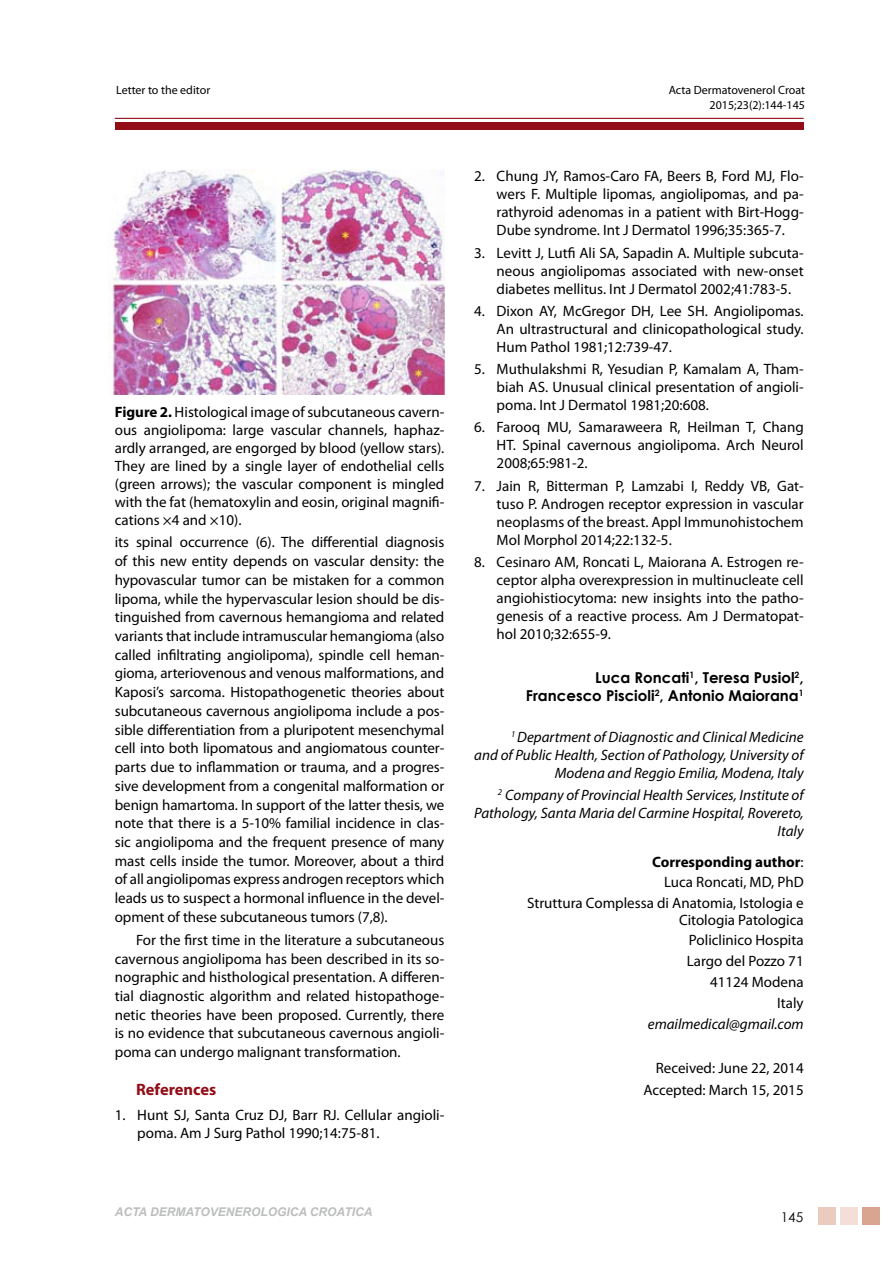
<style>
.page{position:relative;width:893px;height:1263px;background:#fff}
.page>*{position:absolute;margin:0;border:0;box-sizing:border-box;transform-origin:0 0}
.t1{font:700 16.5px "Myriad Pro";color:#930d17}
.t2{font:15px/18.8px "Myriad Pro";color:#000;text-align:justify}
.t3{font:italic 15px/18px "Myriad Pro";color:#000;text-align:right}
.t4{font:700 15px/18px "Century Gothic";color:#000;text-align:right}
.t5{font:13.5px "Century Gothic";color:#000}
.t6{font:12px/14.4px "Myriad Pro";color:#000;text-align:right}
.t7{font:italic 700 12px "Arial";color:#bcbdbe}
.s1{font-weight:700}
</style>
<div class="page">
<div style="left:115px;top:122px;width:689px;height:8px;background:#930d17"></div>
<hr style="left:115px;top:118px;width:689px;height:1px;background:#930d17">
<div style="left:818px;top:1207px;width:18px;height:18px;background:#eacbbe"></div>
<div style="left:840px;top:1207px;width:18px;height:18px;background:#f3dfd7"></div>
<div style="left:863px;top:1207px;width:17px;height:18px;background:#d9a591"></div>
<img style="left:108px;top:169px;width:336px;height:225px">
<p class="t6" style="left:116px;top:83px;width:96px">Letter to the editor</p>
<p class="t6" style="left:669px;top:83px;width:138px">Acta Dermatovenerol Croat<br>2015;23(2):144-145</p>
<p class="t2" style="left:115px;top:402px;width:331px;line-height:18px"><span class="s1">Figure 2.</span> Histological image of subcutaneous cavern&shy;ous angiolipoma: large vascular channels, haphaz&shy;ardly arranged, are engorged by blood (yellow stars).<br>They are lined by a single layer of endothelial cells (green arrows); the vascular component is mingled with the fat (hematoxylin and eosin, original magnifi&shy;cations ×4 and ×10).</p>
<p class="t2" style="left:115px;top:533px;width:331px">its spinal occurrence (6). The differential diagnosis of this new entity depends on vascular density: the hypovascular tumor can be mistaken for a common lipoma, while the hypervascular lesion should be dis&shy;tinguished from cavernous hemangioma and related variants that include intramuscular hemangioma (also called infiltrating angiolipoma), spindle cell heman&shy;gioma, arteriovenous and venous malformations, and Kaposi’s sarcoma. Histopathogenetic theories about subcutaneous cavernous angiolipoma include a pos&shy;sible differentiation from a pluripotent mesenchymal cell into both lipomatous and angiomatous counter&shy;parts due to inflammation or trauma, and a progres&shy;sive development from a congenital malformation or benign hamartoma. In support of the latter thesis, we note that there is a 5-10% familial incidence in clas&shy;sic angiolipoma and the frequent presence of many mast cells inside the tumor. Moreover, about a third of all angiolipomas express androgen receptors which leads us to suspect a hormonal influence in the devel&shy;opment of these subcutaneous tumors (7,8).</p>
<p class="t2" style="left:115px;top:930px;width:331px;text-indent:21px">For the first time in the literature a subcutaneous cavernous angiolipoma has been described in its so&shy;nographic and histhological presentation. A differen&shy;tial diagnostic algorithm and related histopathoge&shy;netic theories have been proposed. Currently, there is no evidence that subcutaneous cavernous angioli&shy;poma can undergo malignant transformation.</p>
<p class="t1" style="left:136px;top:1078px;width:82px">References</p>
<p class="t2" style="left:137px;top:1105px;width:309px;text-indent:-22px">1. Hunt SJ, Santa Cruz DJ, Barr RJ. Cellular angioli&shy;poma. Am J Surg Pathol 1990;14:75-81.</p>
<p class="t7" style="left:115px;top:1204px;width:259px">ACTA DERMATOVENEROLOGICA CROATICA</p>
<p class="t2" style="left:497px;top:167px;width:309px;line-height:18px;text-indent:-22px">2. Chung JY, Ramos-Caro FA, Beers B, Ford MJ, Flo&shy;wers F. Multiple lipomas, angiolipomas, and pa&shy;rathyroid adenomas in a patient with Birt-Hogg-Dube syndrome. Int J Dermatol 1996;35:365-7.</p>
<p class="t2" style="left:497px;top:243px;width:309px;line-height:18px;text-indent:-22px">3. Levitt J, Lutfi Ali SA, Sapadin A. Multiple subcuta&shy;neous angiolipomas associated with new-onset diabetes mellitus. Int J Dermatol 2002;41:783-5.</p>
<p class="t2" style="left:497px;top:302px;width:309px;line-height:18px;text-indent:-22px">4. Dixon AY, McGregor DH, Lee SH. Angiolipomas.<br>An ultrastructural and clinicopathological study.<br>Hum Pathol 1981;12:739-47.</p>
<p class="t2" style="left:497px;top:360px;width:309px;line-height:18px;text-indent:-22px">5. Muthulakshmi R, Yesudian P, Kamalam A, Tham&shy;biah AS. Unusual clinical presentation of angioli&shy;poma. Int J Dermatol 1981;20:608.</p>
<p class="t2" style="left:497px;top:418px;width:309px;line-height:18px;text-indent:-22px">6. Farooq MU, Samaraweera R, Heilman T, Chang HT. Spinal cavernous angiolipoma. Arch Neurol 2008;65:981-2.</p>
<p class="t2" style="left:497px;top:476px;width:309px;line-height:18px;text-indent:-22px">7. Jain R, Bitterman P, Lamzabi I, Reddy VB, Gat&shy;tuso P. Androgen receptor expression in vascular neoplasms of the breast. Appl Immunohistochem Mol Morphol 2014;22:132-5.</p>
<p class="t2" style="left:497px;top:553px;width:309px;line-height:18px;text-indent:-22px">8. Cesinaro AM, Roncati L, Maiorana A. Estrogen re&shy;ceptor alpha overexpression in multinucleate cell angiohistiocytoma: new insights into the patho&shy;genesis of a reactive process. Am J Dermatopat&shy;hol 2010;32:655-9.</p>
<p class="t4" style="left:526px;top:668px;width:279px">Luca Roncati<sup>1</sup>, Teresa Pusiol<sup>2</sup>,<br>Francesco Piscioli<sup>2</sup>, Antonio Maiorana<sup>1</sup></p>
<p class="t3" style="left:474px;top:727px;width:331px"><sup>1</sup> Department of Diagnostic and Clinical Medicine<br>and of Public Health, Section of Pathology, University of<br>Modena and Reggio Emilia, Modena, Italy</p>
<p class="t3" style="left:474px;top:786px;width:331px"><sup>2</sup> Company of Provincial Health Services, Institute of<br>Pathology, Santa Maria del Carmine Hospital, Rovereto,<br>Italy</p>
<p class="t2" style="left:527px;top:851px;width:278px;line-height:20.7px;text-align:right"><span class="s1">Corresponding author</span>:<br>Luca Roncati, MD, PhD<br>Struttura Complessa di Anatomia, Istologia e</p>
<p class="t2" style="left:679px;top:909px;width:126px;line-height:20.7px;text-align:right">Citologia Patologica<br>Policlinico Hospita<br>Largo del Pozzo 71<br>41124 Modena<br>Italy</p>
<p class="t3" style="left:648px;top:1014px;width:157px">emailmedical@gmail.com</p>
<p class="t2" style="left:643px;top:1057px;width:162px;line-height:22.2px;text-align:right">Received: June 22, 2014<br>Accepted: March 15, 2015</p>
<p class="t5" style="left:781px;top:1207px;width:24px">145</p>
</div>
